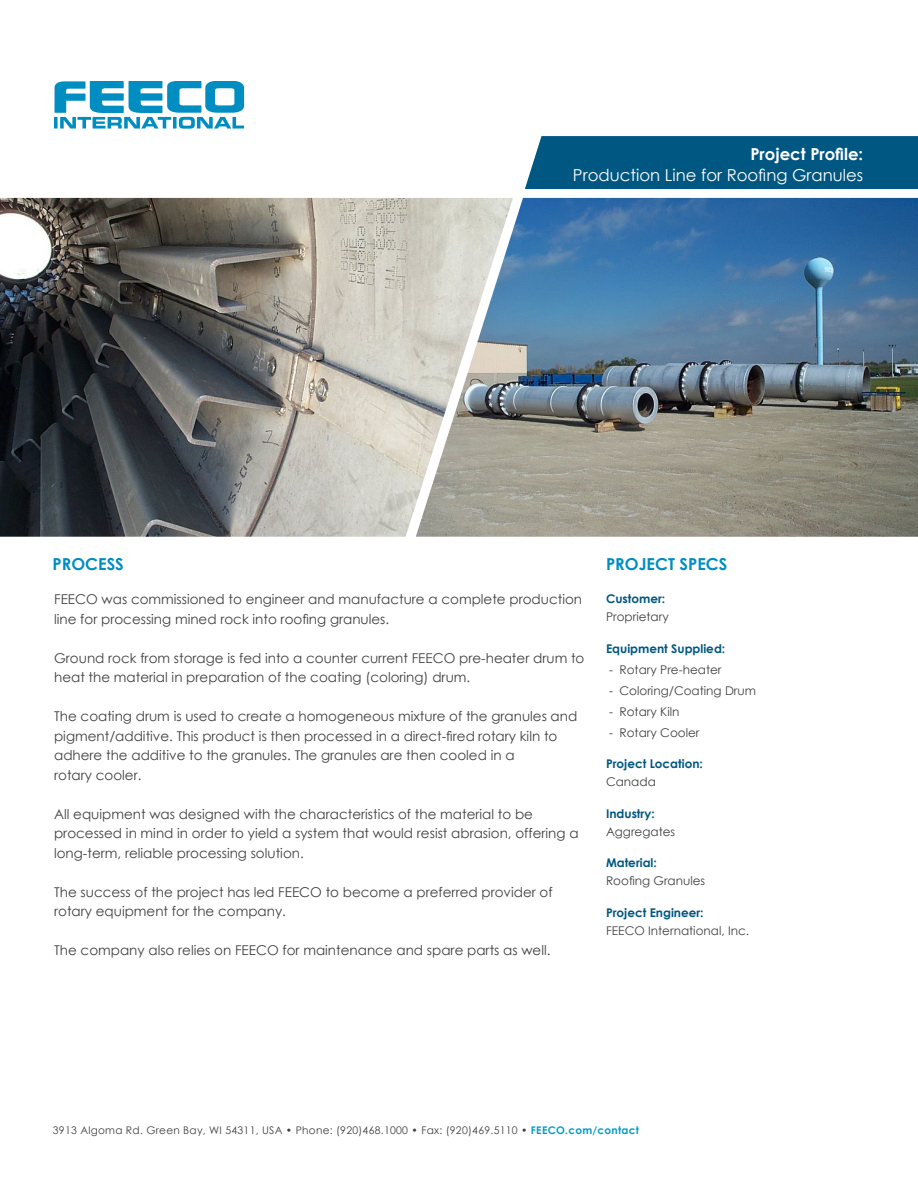
<style>
.page{position:relative;width:918px;height:1188px;background:#fff}
.page>*{position:absolute;margin:0;border:0;box-sizing:border-box;transform-origin:0 0}
.t1{font:16.5px "Century Gothic";color:#fff}
.t2{font:700 16.5px "Century Gothic";color:#008dc1}
.t3{font:700 16.5px "Century Gothic";color:#fff}
.t4{font:13.5px/19.5px "Century Gothic";color:#414042}
.t5{font:12px "Century Gothic";color:#414042}
.t6{font:700 12px "Century Gothic";color:#005781}
.t7{font:10.5px "Century Gothic";letter-spacing:.025em;color:#414042}
.s1{font-weight:700;color:#009cca}
</style>
<div class="page">
<svg style="left:54px;top:81px;width:190px;height:48px"></svg>
<div style="left:525px;top:136px;width:393px;height:53px;background:#005781"></div>
<img style="left:513px;top:198px;width:405px;height:339px">
<img style="left:0;top:198px;width:513px;height:339px">
<p class="t3" style="left:750px;top:142px;width:114px">Project Profile:</p>
<p class="t1" style="left:573px;top:164px;width:292px">Production Line for Roofing Granules</p>
<p class="t2" style="left:53px;top:551px;width:73px">PROCESS</p>
<p class="t2" style="left:606px;top:551px;width:123px">PROJECT SPECS</p>
<p class="t4" style="left:54px;top:589px;width:529px">FEECO was commissioned to engineer and manufacture a complete production line for processing mined rock into roofing granules.</p>
<p class="t4" style="left:54px;top:648px;width:532px">Ground rock from storage is fed into a counter current FEECO pre-heater drum to heat the material in preparation of the coating (coloring) drum.</p>
<p class="t4" style="left:54px;top:706px;width:525px">The coating drum is used to create a homogeneous mixture of the granules and pigment/additive. This product is then processed in a direct-fired rotary kiln to adhere the additive to the granules. The granules are then cooled in a<br>rotary cooler.</p>
<p class="t4" style="left:54px;top:804px;width:526px">All equipment was designed with the characteristics of the material to be processed in mind in order to yield a system that would resist abrasion, offering a long-term, reliable processing solution.</p>
<p class="t4" style="left:54px;top:882px;width:500px">The success of the project has led FEECO to become a preferred provider of rotary equipment for the company.</p>
<p class="t4" style="left:54px;top:940px;width:498px">The company also relies on FEECO for maintenance and spare parts as well.</p>
<p class="t6" style="left:606px;top:590px;width:61px">Customer:</p>
<p class="t5" style="left:606px;top:608px;width:64px">Proprietary</p>
<p class="t6" style="left:606px;top:639px;width:121px">Equipment Supplied:</p>
<p class="t5" style="left:609px;top:661px;width:114px">- Rotary Pre-heater</p>
<p class="t5" style="left:609px;top:682px;width:149px">- Coloring/Coating Drum</p>
<p class="t5" style="left:609px;top:703px;width:72px">- Rotary Kiln</p>
<p class="t5" style="left:609px;top:724px;width:92px">- Rotary Cooler</p>
<p class="t6" style="left:606px;top:755px;width:98px">Project Location:</p>
<p class="t5" style="left:606px;top:773px;width:51px">Canada</p>
<p class="t6" style="left:606px;top:804px;width:50px">Industry:</p>
<p class="t5" style="left:606px;top:823px;width:71px">Aggregates</p>
<p class="t6" style="left:606px;top:854px;width:52px">Material:</p>
<p class="t5" style="left:606px;top:872px;width:101px">Roofing Granules</p>
<p class="t6" style="left:606px;top:903px;width:99px">Project Engineer:</p>
<p class="t5" style="left:606px;top:922px;width:145px">FEECO International, Inc.</p>
<p class="t7" style="left:53px;top:1123px;width:588px">3913 Algoma Rd. Green Bay, WI 54311, USA • Phone: (920)468.1000 • Fax: (920)469.5110 • <span class="s1">FEECO.com/contact</span></p>
</div>
